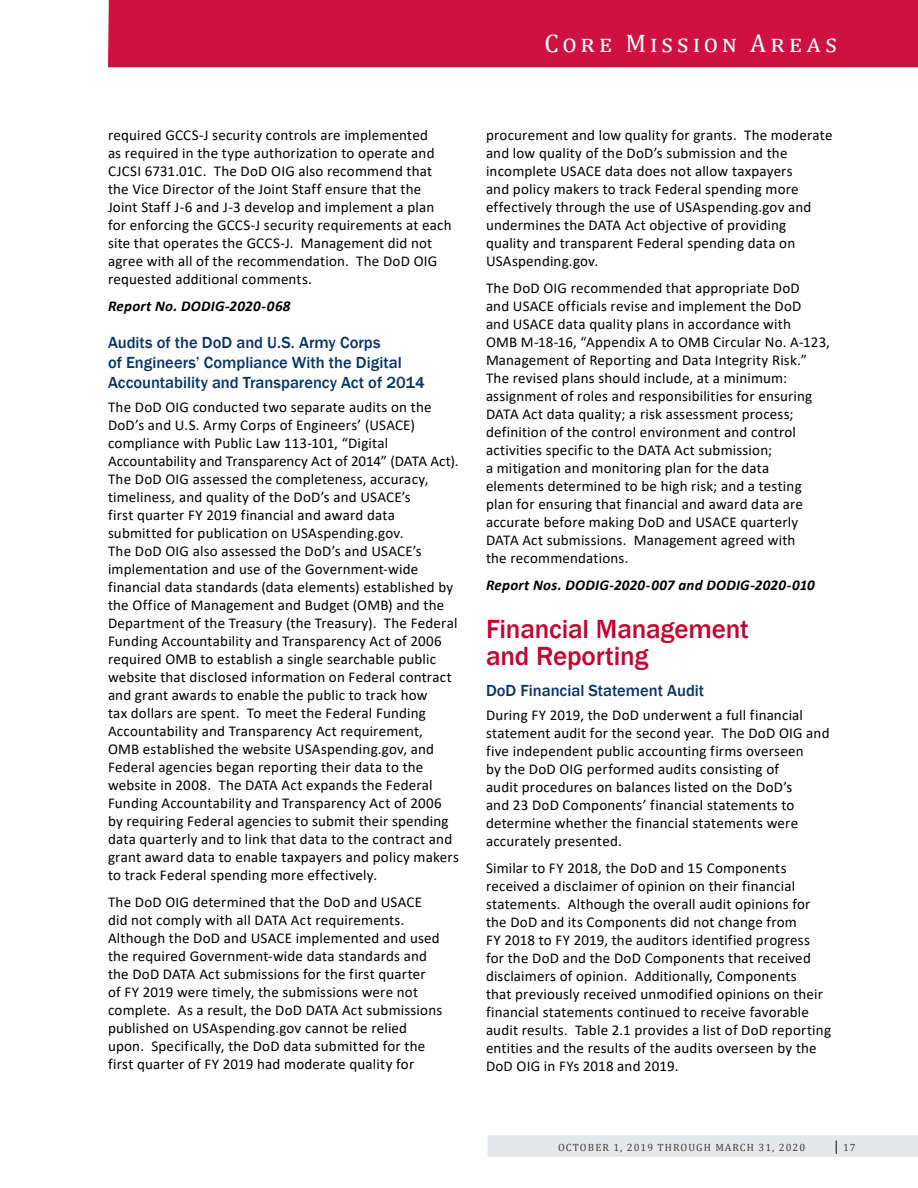
<style>
.page{position:relative;width:918px;height:1188px;background:#fff}
.page>*{position:absolute;margin:0;border:0;box-sizing:border-box;transform-origin:0 0}
.Header_2_2016{font:500 27px/27px "Franklin Gothic";letter-spacing:-.005em;color:#c00630}
.t1{font:25.5px "Cambria";letter-spacing:.165em;color:#fff}
.Header_3_2016{font:500 16.5px/19.8px "Franklin Gothic";color:#083569}
.Body_text{font:15px/18px "Calibri";letter-spacing:.01em;color:#000}
.Report_Number{font:italic 700 15px "Calibri";letter-spacing:.02em;color:#000}
.t2{font:10.5px "Cambria";letter-spacing:.1em;color:#414042}
.s1{font-size:15px;color:#000}
</style>
<div class="page">
<div style="left:108px;top:0;width:810px;height:67px;background:#ce1141"></div>
<div style="left:487px;top:1135px;width:431px;height:22px;background:#e6e7e8"></div>
<h2 class="t1" style="left:544px;top:28px;width:294px">Core Mission Areas</h2>
<p class="Body_text" style="left:108px;top:125px;width:345px">required GCCS‑J security controls are implemented<br>as required in the type authorization to operate and CJCSI 6731.01C. The DoD OIG also recommend that the Vice Director of the Joint Staff ensure that the Joint Staff J‑6 and J‑3 develop and implement a plan for enforcing the GCCS‑J security requirements at each site that operates the GCCS‑J. Management did not agree with all of the recommendation. The DoD OIG requested additional comments.</p>
<p class="Report_Number" style="left:108px;top:295px;width:184px">Report No. DODIG‑2020‑068</p>
<p class="Header_3_2016" style="left:108px;top:333px;width:318px">Audits of the DoD and U.S. Army Corps<br>of Engineers’ Compliance With the Digital<br>Accountability and Transparency Act of 2014</p>
<p class="Body_text" style="left:108px;top:398px;width:352px">The DoD OIG conducted two separate audits on the DoD’s and U.S. Army Corps of Engineers’ (USACE) compliance with Public Law 113‑101, “Digital Accountability and Transparency Act of 2014” (DATA Act).<br>The DoD OIG assessed the completeness, accuracy, timeliness, and quality of the DoD’s and USACE’s<br>first quarter FY 2019 financial and award data submitted for publication on USAspending.gov.<br>The DoD OIG also assessed the DoD’s and USACE’s implementation and use of the Government‑wide financial data standards (data elements) established by the Office of Management and Budget (OMB) and the Department of the Treasury (the Treasury). The Federal Funding Accountability and Transparency Act of 2006 required OMB to establish a single searchable public website that disclosed information on Federal contract and grant awards to enable the public to track how<br>tax dollars are spent. To meet the Federal Funding Accountability and Transparency Act requirement,<br>OMB established the website USAspending.gov, and Federal agencies began reporting their data to the website in 2008. The DATA Act expands the Federal Funding Accountability and Transparency Act of 2006 by requiring Federal agencies to submit their spending data quarterly and to link that data to the contract and grant award data to enable taxpayers and policy makers to track Federal spending more effectively.</p>
<p class="Body_text" style="left:108px;top:893px;width:336px">The DoD OIG determined that the DoD and USACE did not comply with all DATA Act requirements.<br>Although the DoD and USACE implemented and used the required Government‑wide data standards and the DoD DATA Act submissions for the first quarter<br>of FY 2019 were timely, the submissions were not complete. As a result, the DoD DATA Act submissions published on USAspending.gov cannot be relied upon. Specifically, the DoD data submitted for the first quarter of FY 2019 had moderate quality for</p>
<p class="Body_text" style="left:486px;top:125px;width:348px">procurement and low quality for grants. The moderate and low quality of the DoD’s submission and the incomplete USACE data does not allow taxpayers<br>and policy makers to track Federal spending more effectively through the use of USAspending.gov and undermines the DATA Act objective of providing quality and transparent Federal spending data on USAspending.gov.</p>
<p class="Body_text" style="left:486px;top:278px;width:346px">The DoD OIG recommended that appropriate DoD<br>and USACE officials revise and implement the DoD<br>and USACE data quality plans in accordance with<br>OMB M‑18‑16, “Appendix A to OMB Circular No. A‑123, Management of Reporting and Data Integrity Risk.” The revised plans should include, at a minimum: assignment of roles and responsibilities for ensuring DATA Act data quality; a risk assessment process; definition of the control environment and control activities specific to the DATA Act submission;<br>a mitigation and monitoring plan for the data elements determined to be high risk; and a testing plan for ensuring that financial and award data are accurate before making DoD and USACE quarterly DATA Act submissions. Management agreed with<br>the recommendations.</p>
<p class="Report_Number" style="left:486px;top:574px;width:330px">Report Nos. DODIG‑2020‑007 and DODIG‑2020‑010</p>
<p class="Header_2_2016" style="left:486px;top:615px;width:264px">Financial Management and Reporting</p>
<p class="Header_3_2016" style="left:486px;top:681px;width:220px">DoD Financial Statement Audit</p>
<p class="Body_text" style="left:486px;top:706px;width:345px">During FY 2019, the DoD underwent a full financial statement audit for the second year. The DoD OIG and five independent public accounting firms overseen<br>by the DoD OIG performed audits consisting of<br>audit procedures on balances listed on the DoD’s<br>and 23 DoD Components’ financial statements to determine whether the financial statements were accurately presented.</p>
<p class="Body_text" style="left:486px;top:859px;width:347px">Similar to FY 2018, the DoD and 15 Components received a disclaimer of opinion on their financial statements. Although the overall audit opinions for the DoD and its Components did not change from<br>FY 2018 to FY 2019, the auditors identified progress for the DoD and the DoD Components that received disclaimers of opinion. Additionally, Components<br>that previously received unmodified opinions on their financial statements continued to receive favorable audit results. Table 2.1 provides a list of DoD reporting entities and the results of the audits overseen by the DoD OIG in FYs 2018 and 2019.</p>
<p class="t2" style="left:558px;top:1141px;width:249px">OCTOBER 1, 2019 THROUGH MARCH 31, 2020</p>
<p class="t2" style="left:835px;top:1141px;width:23px"><span class="s1">|</span> 17</p>
</div>
